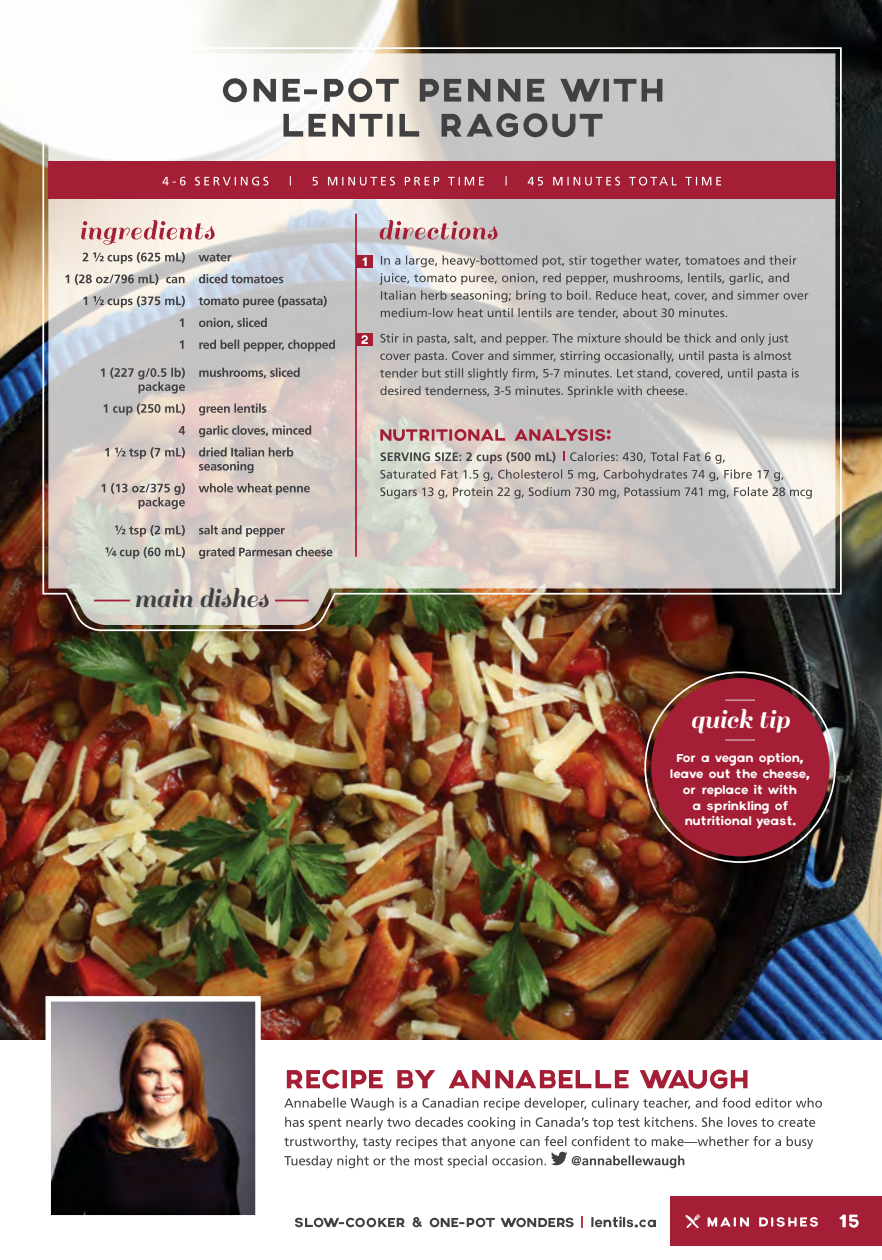
<style>
.page{position:relative;width:882px;height:1260px;background:#fff}
.page>*{position:absolute;margin:0;border:0;box-sizing:border-box;transform-origin:0 0}
.t1{font:29.75px "Sail";color:#414042}
.t2{font:29.75px "Sail";color:#fff}
.t3{font:12.25px/15.8px "Axis";color:#fff;text-align:center}
</style>
<div class="page">
<img style="left:0;top:0;width:882px;height:1040px">
<img style="left:52px;top:1002px;width:203px;height:212px">
<div style="left:46px;top:996px;width:215px;height:224px;border:5px solid #fff"></div>
<div style="left:670px;top:1197px;width:212px;height:49px;background:#a41f35"></div>
<img style="left:42px;top:46px;width:801px;height:586px">
<svg style="left:48px;top:53px;width:787px;height:572px;background:#cdc8c4"></svg>
<svg style="left:81px;top:220px;width:134px;height:25px;background:#e4bfbb"></svg>
<div style="left:48px;top:161px;width:787px;height:38px;background:#a41f35"></div>
<svg style="left:162px;top:176px;width:559px;height:10px"></svg>
<hr style="left:355px;top:214px;width:2px;height:343px;background:#a41f35">
<svg style="left:105px;top:547px;width:80px;height:12px"></svg>
<svg style="left:115px;top:525px;width:70px;height:12px"></svg>
<svg style="left:101px;top:483px;width:84px;height:26px;background:#c0b4ad"></svg>
<svg style="left:115px;top:447px;width:70px;height:12px"></svg>
<svg style="left:105px;top:448px;width:4px;height:8px"></svg>
<svg style="left:179px;top:426px;width:6px;height:9px"></svg>
<svg style="left:103px;top:403px;width:82px;height:12px"></svg>
<svg style="left:101px;top:368px;width:84px;height:26px;background:#aaa8a8"></svg>
<svg style="left:180px;top:340px;width:4px;height:9px"></svg>
<svg style="left:180px;top:318px;width:4px;height:9px"></svg>
<svg style="left:93px;top:296px;width:92px;height:12px"></svg>
<svg style="left:83px;top:297px;width:4px;height:8px"></svg>
<svg style="left:65px;top:274px;width:120px;height:11px"></svg>
<svg style="left:83px;top:252px;width:102px;height:12px"></svg>
<svg style="left:199px;top:547px;width:133px;height:12px;background:#b0a8a3"></svg>
<svg style="left:199px;top:525px;width:86px;height:12px"></svg>
<svg style="left:199px;top:483px;width:111px;height:12px"></svg>
<svg style="left:199px;top:447px;width:94px;height:26px;background:#b6aea9"></svg>
<svg style="left:199px;top:425px;width:112px;height:12px"></svg>
<svg style="left:199px;top:404px;width:67px;height:11px"></svg>
<svg style="left:199px;top:368px;width:101px;height:10px"></svg>
<svg style="left:199px;top:340px;width:136px;height:11px"></svg>
<svg style="left:199px;top:318px;width:68px;height:10px"></svg>
<svg style="left:199px;top:296px;width:128px;height:12px;background:#9d9d9f"></svg>
<svg style="left:199px;top:274px;width:84px;height:9px"></svg>
<svg style="left:199px;top:253px;width:32px;height:8px"></svg>
<hr style="left:94px;top:600px;width:36px;height:1px;background:#a41f35">
<hr style="left:275px;top:600px;width:34px;height:1px;background:#a41f35">
<svg style="left:283px;top:113px;width:320px;height:24px;background:#9d9b99"></svg>
<svg style="left:223px;top:78px;width:439px;height:24px;background:#9a9998"></svg>
<svg style="left:591px;top:1216px;width:65px;height:12px"></svg>
<svg style="left:581px;top:1216px;width:2px;height:12px"></svg>
<svg style="left:295px;top:1217px;width:279px;height:10px"></svg>
<svg style="left:840px;top:1215px;width:19px;height:13px"></svg>
<div style="left:651px;top:678px;width:179px;height:178px;background:#a41f35;border-radius:50%"></div>
<hr style="left:725px;top:700px;width:30px;height:1px;background:#dbd9d6">
<hr style="left:725px;top:740px;width:30px;height:1px;background:#dbd9d6">
<svg style="left:285px;top:1117px;width:530px;height:13px"></svg>
<svg style="left:284px;top:1098px;width:538px;height:12px"></svg>
<svg style="left:287px;top:1070px;width:461px;height:19px"></svg>
<svg style="left:284px;top:1136px;width:529px;height:32px"></svg>
<svg style="left:380px;top:487px;width:432px;height:12px;background:#b9b5b1"></svg>
<svg style="left:380px;top:452px;width:403px;height:29px;background:#bebab6"></svg>
<svg style="left:380px;top:429px;width:231px;height:12px;background:#bd8086"></svg>
<svg style="left:380px;top:386px;width:307px;height:12px;background:#aba9a8"></svg>
<svg style="left:380px;top:351px;width:419px;height:29px;background:#adadad"></svg>
<svg style="left:380px;top:333px;width:408px;height:12px;background:#a8a7a8"></svg>
<svg style="left:381px;top:308px;width:346px;height:11px;background:#a7a6a6"></svg>
<svg style="left:380px;top:273px;width:428px;height:29px;background:#b5b4b4"></svg>
<svg style="left:381px;top:255px;width:416px;height:12px;background:#b0b0b0"></svg>
<svg style="left:380px;top:220px;width:118px;height:19px;background:#cca4a6"></svg>
<div style="left:357px;top:255px;width:16px;height:13px;background:#a41f35"></div>
<svg style="left:363px;top:257px;width:4px;height:9px"></svg>
<div style="left:357px;top:333px;width:16px;height:13px;background:#a41f35"></div>
<svg style="left:361px;top:335px;width:7px;height:9px"></svg>
<svg style="left:708px;top:1217px;width:110px;height:10px"></svg>
<svg style="left:685px;top:1214px;width:15px;height:14px"></svg>
<h1 class="t1" style="left:134px;top:582px;width:136px">main dishes</h1>
<h1 class="t2" style="left:691px;top:702px;width:101px">quick tip</h1>
<p class="t3" style="left:670px;top:751px;width:141px">For a vegan option, leave out the cheese, or replace it with<br>a sprinkling of nutritional yeast.</p>
</div>
